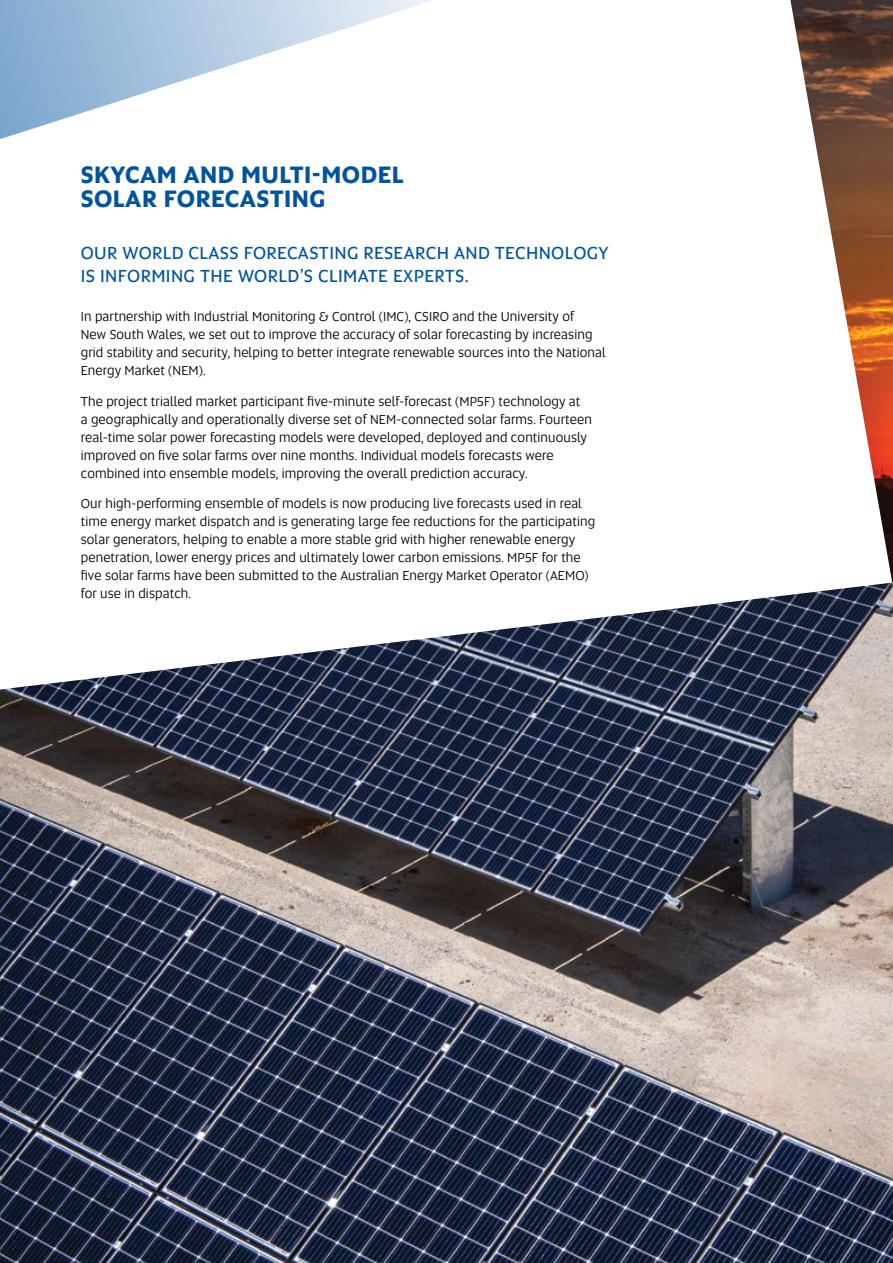
<style>
.page{position:relative;width:893px;height:1263px;background:#fff}
.page>*{position:absolute;margin:0;border:0;box-sizing:border-box;transform-origin:0 0}
.t1{font:700 24px/24px "Altis Uni SA";letter-spacing:.02em;color:#00539f}
.t2{font:18px/22.5px "Altis Uni SA";letter-spacing:.02em;color:#00539f}
.t3{font:13.5px/18px "Altis Uni SA";letter-spacing:.01em;color:#000}
</style>
<div class="page">
<img style="left:790px;top:0;width:103px;height:583px">
<img style="left:0;top:583px;width:893px;height:680px">
<svg style="left:0;top:0;width:433px;height:139px"></svg>
<h1 class="t1" style="left:81px;top:161px;width:324px">SKYCAM AND MULTI-MODEL<br>SOLAR FORECASTING</h1>
<h2 class="t2" style="left:81px;top:241px;width:529px">OUR WORLD CLASS FORECASTING RESEARCH AND TECHNOLOGY<br>IS INFORMING THE WORLD’S CLIMATE EXPERTS.</h2>
<p class="t3" style="left:81px;top:307px;width:526px">In partnership with Industrial Monitoring &amp; Control (IMC), CSIRO and the University of<br>New South Wales, we set out to improve the accuracy of solar forecasting by increasing grid stability and security, helping to better integrate renewable sources into the National Energy Market (NEM).</p>
<p class="t3" style="left:81px;top:391px;width:513px">The project trialled market participant five-minute self-forecast (MP5F) technology at<br>a geographically and operationally diverse set of NEM-connected solar farms. Fourteen real-time solar power forecasting models were developed, deployed and continuously improved on five solar farms over nine months. Individual models forecasts were combined into ensemble models, improving the overall prediction accuracy.</p>
<p class="t3" style="left:81px;top:494px;width:516px">Our high-performing ensemble of models is now producing live forecasts used in real time energy market dispatch and is generating large fee reductions for the participating solar generators, helping to enable a more stable grid with higher renewable energy penetration, lower energy prices and ultimately lower carbon emissions. MP5F for the five solar farms have been submitted to the Australian Energy Market Operator (AEMO) for use in dispatch.</p>
</div>
